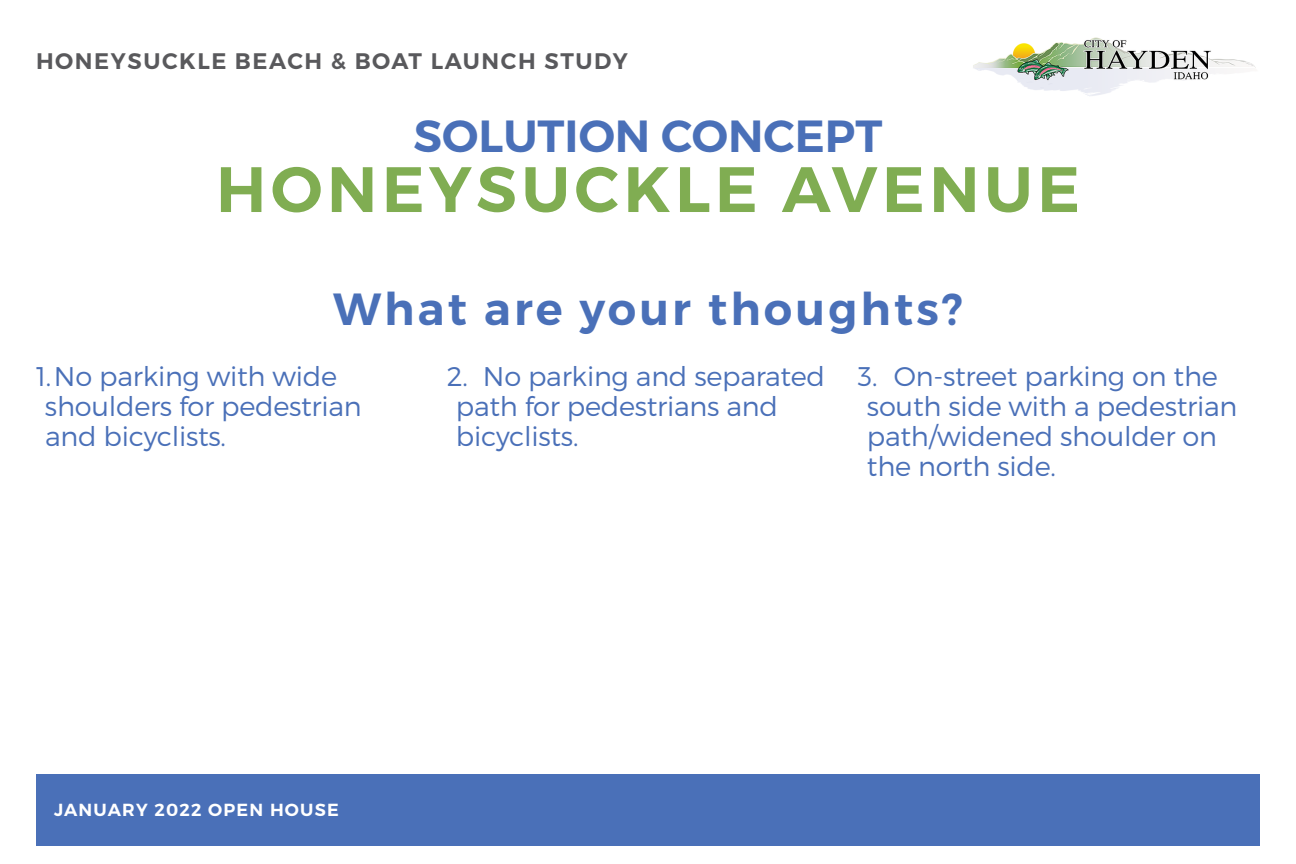
<style>
.page{position:relative;width:1296px;height:864px;background:#fff}
.page>*{position:absolute;margin:0;border:0;box-sizing:border-box;transform-origin:0 0}
.t1{font:64px "Trueno S Bd";letter-spacing:.07em;color:#80ad52}
.t2{font:45px "Trueno S Bd";letter-spacing:.06em;color:#4a70b8}
.t3{font:45px "Trueno S Bd";color:#4a70b8}
.t4{font:27px/30px "Trueno Lt";letter-spacing:-.01em;color:#4a70b8}
.t5{font:22.5px "Trueno S Bd";letter-spacing:.07em;color:#59595c}
.t6{font:17.5px "Trueno S Bd";letter-spacing:.07em;color:#fff}
</style>
<div class="page">
<img style="left:973px;top:37px;width:283px;height:59px">
<div style="left:36px;top:774px;width:1224px;height:72px;background:#4a70b8"></div>
<p class="t5" style="left:36px;top:47px;width:593px">HONEYSUCKLE BEACH &amp; BOAT LAUNCH STUDY</p>
<h2 class="t3" style="left:414px;top:108px;width:470px">SOLUTION CONCEPT</h2>
<h1 class="t1" style="left:216px;top:150px;width:865px">HONEYSUCKLE AVENUE</h1>
<h2 class="t2" style="left:333px;top:281px;width:631px">What are your thoughts?</h2>
<p class="t4" style="left:45px;top:361px;width:318px;text-indent:-9px">1.No parking with wide shoulders for pedestrian and bicyclists.</p>
<p class="t4" style="left:456px;top:361px;width:370px;text-indent:-9px">2. No parking and separated path for pedestrians and bicyclists.</p>
<p class="t4" style="left:867px;top:361px;width:372px;text-indent:-9px">3. On-street parking on the south side with a pedestrian path/widened shoulder on the north side.</p>
<p class="t6" style="left:54px;top:799px;width:286px">JANUARY 2022 OPEN HOUSE</p>
</div>
